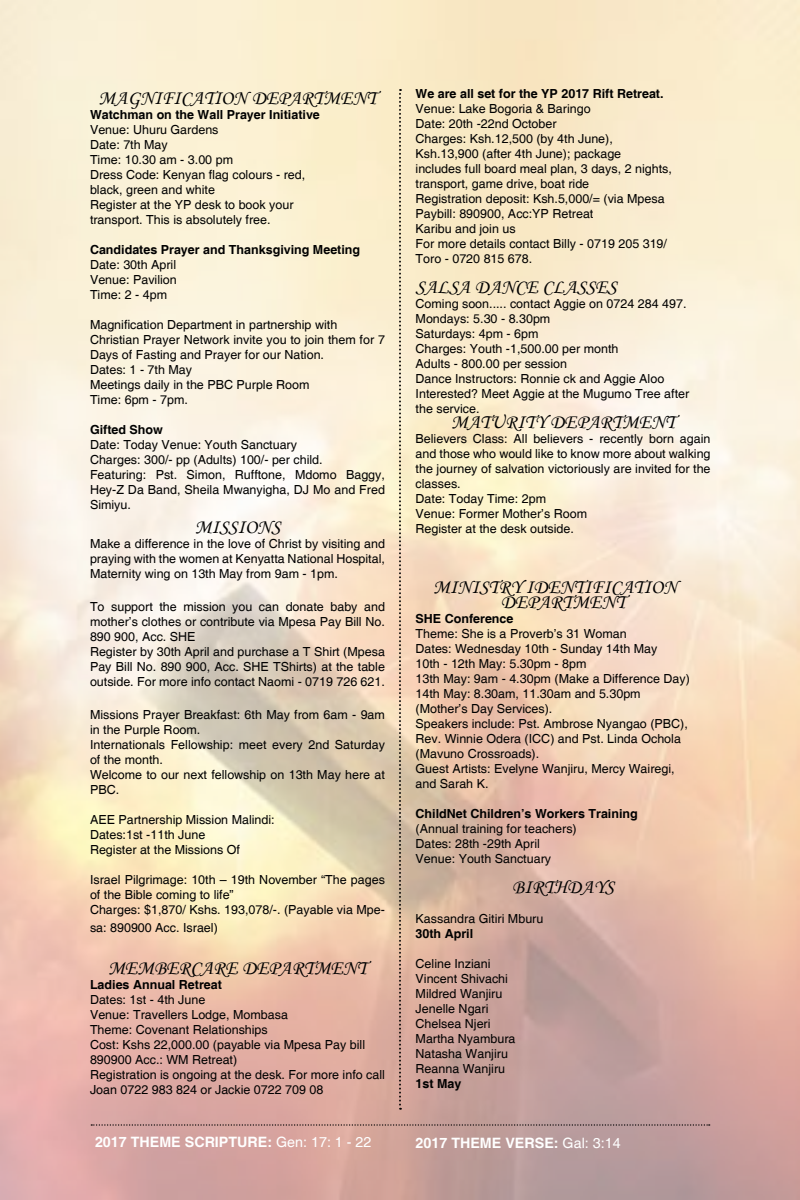
<style>
.page{position:relative;width:800px;height:1200px;background:#fff}
.page>*{position:absolute;margin:0;border:0;box-sizing:border-box;transform-origin:0 0}
.t1{font:20px/15px "Monotype Corsiva";color:#000}
.t2{font:700 14.25px "Helvetica";color:#fff}
.t3{font:12.5px/15px "Helvetica";color:#000}
.t4{font:700 12.5px "Helvetica";color:#000}
.s1{font-weight:400}
</style>
<div class="page">
<img style="left:0;top:0;width:800px;height:1200px">
<svg style="left:399px;top:89px;width:2px;height:1021px;background:#9b8c79"></svg>
<svg style="left:91px;top:1124px;width:619px;height:2px"></svg>
<h1 class="t1" style="left:98px;top:90px;width:279px">MAGNIFICATION DEPARTMENT</h1>
<p class="t4" style="left:90px;top:107px;width:231px">Watchman on the Wall Prayer Initiative</p>
<p class="t3" style="left:90px;top:122px;width:217px">Venue: Uhuru Gardens<br>Date: 7th May<br>Time: 10.30 am - 3.00 pm<br>Dress Code: Kenyan flag colours - red, black, green and white<br>Register at the YP desk to book your transport. This is absolutely free.</p>
<p class="t4" style="left:90px;top:242px;width:272px">Candidates Prayer and Thanksgiving Meeting</p>
<p class="t3" style="left:90px;top:257px;width:88px;text-align:justify">Date: 30th April Venue: Pavilion Time: 2 - 4pm</p>
<p class="t3" style="left:90px;top:317px;width:297px">Magnification Department in partnership with Christian Prayer Network invite you to join them for 7<br>Days of Fasting and Prayer for our Nation.<br>Dates: 1 - 7th May<br>Meetings daily in the PBC Purple Room<br>Time: 6pm - 7pm.</p>
<p class="t4" style="left:90px;top:422px;width:74px">Gifted Show</p>
<p class="t3" style="left:90px;top:437px;width:297px">Date: Today Venue: Youth Sanctuary<br>Charges: 300/- pp (Adults) 100/- per child.<br>Featuring: Pst. Simon, Rufftone, Mdomo Baggy, Hey-Z Da Band, Sheila Mwanyigha, DJ Mo and Fred Simiyu.</p>
<h1 class="t1" style="left:195px;top:519px;width:87px">MISSIONS</h1>
<p class="t3" style="left:90px;top:536px;width:296px;text-align:justify">Make a difference in the love of Christ by visiting and praying with the women at Kenyatta National Hospital, Maternity wing on 13th May from 9am - 1pm.</p>
<p class="t3" style="left:90px;top:599px;width:296px">To support the mission you can donate baby and mother’s clothes or contribute via Mpesa Pay Bill No.<br>890 900, Acc. SHE<br>Register by 30th April and purchase a T Shirt (Mpesa Pay Bill No. 890 900, Acc. SHE TShirts) at the table outside. For more info contact Naomi - 0719 726 621.</p>
<p class="t3" style="left:90px;top:707px;width:296px">Missions Prayer Breakfast: 6th May from 6am - 9am in the Purple Room.<br>Internationals Fellowship: meet every 2nd Saturday of the month.<br>Welcome to our next fellowship on 13th May here at<br>PBC.</p>
<p class="t3" style="left:90px;top:812px;width:186px">AEE Partnership Mission Malindi:<br>Dates:1st -11th June<br>Register at the Missions Of</p>
<p class="t3" style="left:90px;top:872px;width:296px">Israel Pilgrimage: 10th – 19th November “The pages of the Bible coming to life”<br>Charges: $1,870/ Kshs. 193,078/-. (Payable via Mpe-</p>
<p class="t3" style="left:90px;top:920px;width:129px">sa: 890900 Acc. Israel)</p>
<h1 class="t1" style="left:108px;top:960px;width:260px">MEMBERCARE DEPARTMENT</h1>
<p class="t4" style="left:90px;top:977px;width:133px">Ladies Annual Retreat</p>
<p class="t3" style="left:90px;top:992px;width:296px">Dates: 1st - 4th June<br>Venue: Travellers Lodge, Mombasa<br>Theme: Covenant Relationships<br>Cost: Kshs 22,000.00 (payable via Mpesa Pay bill 890900 Acc.: WM Retreat)<br>Registration is ongoing at the desk. For more info call Joan 0722 983 824 or Jackie 0722 709 08</p>
<p class="t4" style="left:416px;top:86px;width:249px">We are all set for the YP 2017 Rift Retreat.</p>
<p class="t3" style="left:416px;top:102px;width:258px">Venue: Lake Bogoria &amp; Baringo<br>Date: 20th -22nd October<br>Charges: Ksh.12,500 (by 4th June), Ksh.13,900 (after 4th June); package<br>includes full board meal plan, 3 days, 2 nights, transport, game drive, boat ride<br>Registration deposit: Ksh.5,000/= (via Mpesa Paybill: 890900, Acc:YP Retreat<br>Karibu and join us<br>For more details contact Billy - 0719 205 319/ Toro - 0720 815 678.</p>
<h1 class="t1" style="left:416px;top:280px;width:203px">SALSA DANCE CLASSES</h1>
<p class="t3" style="left:416px;top:297px;width:275px">Coming soon..... contact Aggie on 0724 284 497.<br>Mondays: 5.30 - 8.30pm<br>Saturdays: 4pm - 6pm<br>Charges: Youth -1,500.00 per month<br>Adults - 800.00 per session<br>Dance Instructors: Ronnie ck and Aggie Aloo<br>Interested? Meet Aggie at the Mugumo Tree after the service.</p>
<h1 class="t1" style="left:451px;top:415px;width:226px">MATURITY DEPARTMENT</h1>
<p class="t3" style="left:416px;top:432px;width:297px">Believers Class: All believers - recently born again and those who would like to know more about walking the journey of salvation victoriously are invited for the classes.<br>Date: Today Time: 2pm<br>Venue: Former Mother’s Room<br>Register at the desk outside.</p>
<h1 class="t1" style="left:501px;top:580px;width:178px;text-indent:-68px">MINISTRY IDENTIFICATION<br>DEPARTMENT</h1>
<p class="t4" style="left:416px;top:611px;width:99px">SHE Conference</p>
<p class="t3" style="left:416px;top:627px;width:276px">Theme: She is a Proverb’s 31 Woman<br>Dates: Wednesday 10th - Sunday 14th May<br>10th - 12th May: 5.30pm - 8pm<br>13th May: 9am - 4.30pm (Make a Difference Day)<br>14th May: 8.30am, 11.30am and 5.30pm (Mother’s Day Services).<br>Speakers include: Pst. Ambrose Nyangao (PBC), Rev. Winnie Odera (ICC) and Pst. Linda Ochola (Mavuno Crossroads).<br>Guest Artists: Evelyne Wanjiru, Mercy Wairegi, and Sarah K.</p>
<p class="t4" style="left:416px;top:806px;width:224px">ChildNet Children’s Workers Training</p>
<p class="t3" style="left:416px;top:822px;width:163px">(Annual training for teachers)<br>Dates: 28th -29th April<br>Venue: Youth Sanctuary</p>
<h1 class="t1" style="left:512px;top:880px;width:103px">BIRTHDAYS</h1>
<p class="t3" style="left:416px;top:912px;width:129px">Kassandra Gitiri Mburu</p>
<p class="t4" style="left:416px;top:926px;width:59px">30th April</p>
<p class="t3" style="left:416px;top:957px;width:102px">Celine Inziani<br>Vincent Shivachi<br>Mildred Wanjiru<br>Jenelle Ngari<br>Chelsea Njeri<br>Martha Nyambura<br>Natasha Wanjiru<br>Reanna Wanjiru</p>
<p class="t4" style="left:416px;top:1076px;width:47px">1st May</p>
<p class="t2" style="left:95px;top:1134px;width:278px">2017 THEME SCRIPTURE: <span class="s1">Gen: 17: 1 - 22</span></p>
<p class="t2" style="left:416px;top:1134px;width:207px">2017 THEME VERSE: <span class="s1">Gal: 3:14</span></p>
</div>
